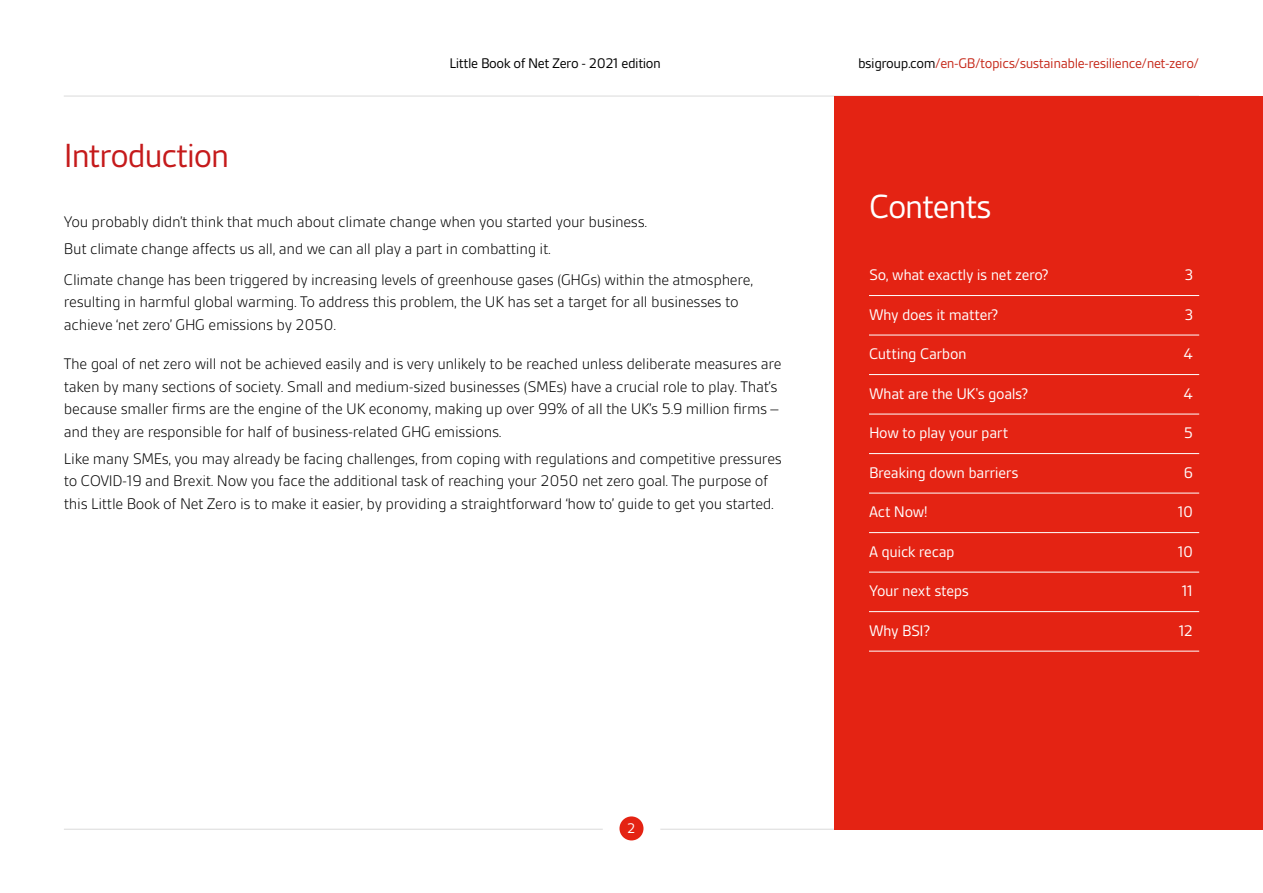
<style>
.page{position:relative;width:1263px;height:893px;background:#fff}
.page>*{position:absolute;margin:0;border:0;box-sizing:border-box;transform-origin:0 0}
.t1{font:36px "BSI Gesta";letter-spacing:-.04em;color:#c51a1b}
.t2{font:36px "BSI Gesta";letter-spacing:-.04em;color:#fff}
.t3{font:300 16.5px/22.5px "BSI Gesta";letter-spacing:-.02em;color:#000}
.t4{font:16.5px "BSI Gesta";letter-spacing:-.025em;color:#fff}
.t5{font:15px "BSI Gesta";letter-spacing:-.03em;color:#c62a1b}
.t6{font:15px "BSI Gesta";letter-spacing:-.03em;color:#000}
.t7{font:15px "BSI Gesta";color:#fff}
.s1{color:#000}
</style>
<div class="page">
<div style="left:619px;top:816px;width:24px;height:24px;background:#e42313;border-radius:50%"></div>
<hr style="left:64px;top:829px;width:539px;height:1px;background:#dadada">
<hr style="left:660px;top:829px;width:539px;height:1px;background:#dadada">
<hr style="left:64px;top:96px;width:1135px;height:1px;background:#dadada">
<div style="left:835px;top:96px;width:428px;height:734px;background:#e42313"></div>
<hr style="left:869px;top:295px;width:330px;height:1px;background:#fff">
<hr style="left:869px;top:335px;width:330px;height:1px;background:#fff">
<hr style="left:869px;top:374px;width:330px;height:1px;background:#fff">
<hr style="left:869px;top:414px;width:330px;height:1px;background:#fff">
<hr style="left:869px;top:453px;width:330px;height:1px;background:#fff">
<hr style="left:869px;top:493px;width:330px;height:1px;background:#fff">
<hr style="left:869px;top:532px;width:330px;height:1px;background:#fff">
<hr style="left:869px;top:572px;width:330px;height:1px;background:#fff">
<hr style="left:869px;top:611px;width:330px;height:1px;background:#fff">
<hr style="left:869px;top:651px;width:330px;height:1px;background:#fff">
<h1 class="t1" style="left:64px;top:137px;width:167px">Introduction</h1>
<p class="t6" style="left:449px;top:55px;width:213px">Little Book of Net Zero - 2021 edition</p>
<p class="t5" style="left:858px;top:55px;width:343px"><span class="s1">bsigroup.com</span>/en-GB/topics/sustainable-resilience/net-zero/</p>
<p class="t3" style="left:64px;top:208px;width:585px;line-height:27px">You probably didn’t think that much about climate change when you started your business.<br>But climate change affects us all, and we can all play a part in combatting it.</p>
<p class="t3" style="left:64px;top:268px;width:691px">Climate change has been triggered by increasing levels of greenhouse gases (GHGs) within the atmosphere, resulting in harmful global warming. To address this problem, the UK has set a target for all businesses to achieve ‘net zero’ GHG emissions by 2050.</p>
<p class="t3" style="left:64px;top:353px;width:719px">The goal of net zero will not be achieved easily and is very unlikely to be reached unless deliberate measures are taken by many sections of society. Small and medium-sized businesses (SMEs) have a crucial role to play. That’s because smaller firms are the engine of the UK economy, making up over 99% of all the UK’s 5.9 million firms – and they are responsible for half of business-related GHG emissions.</p>
<p class="t3" style="left:64px;top:447px;width:719px">Like many SMEs, you may already be facing challenges, from coping with regulations and competitive pressures to COVID-19 and Brexit. Now you face the additional task of reaching your 2050 net zero goal. The purpose of this Little Book of Net Zero is to make it easier, by providing a straightforward ‘how to’ guide to get you started.</p>
<p class="t7" style="left:627px;top:821px;width:10px">2</p>
<h1 class="t2" style="left:869px;top:188px;width:124px">Contents</h1>
<p class="t4" style="left:869px;top:266px;width:181px">So, what exactly is net zero?</p>
<p class="t4" style="left:1185px;top:266px;width:10px">3</p>
<p class="t4" style="left:869px;top:306px;width:131px">Why does it matter?</p>
<p class="t4" style="left:1185px;top:306px;width:10px">3</p>
<p class="t4" style="left:869px;top:345px;width:99px">Cutting Carbon</p>
<p class="t4" style="left:1183px;top:345px;width:11px">4</p>
<p class="t4" style="left:869px;top:385px;width:161px">What are the UK's goals?</p>
<p class="t4" style="left:1183px;top:385px;width:11px">4</p>
<p class="t4" style="left:869px;top:424px;width:141px">How to play your part</p>
<p class="t4" style="left:1184px;top:424px;width:11px">5</p>
<p class="t4" style="left:869px;top:464px;width:151px">Breaking down barriers</p>
<p class="t4" style="left:1184px;top:464px;width:11px">6</p>
<p class="t4" style="left:869px;top:503px;width:60px">Act Now!</p>
<p class="t4" style="left:1178px;top:503px;width:17px">10</p>
<p class="t4" style="left:869px;top:543px;width:87px">A quick recap</p>
<p class="t4" style="left:1178px;top:543px;width:17px">10</p>
<p class="t4" style="left:869px;top:582px;width:101px">Your next steps</p>
<p class="t4" style="left:1182px;top:582px;width:13px">11</p>
<p class="t4" style="left:869px;top:622px;width:63px">Why BSI?</p>
<p class="t4" style="left:1179px;top:622px;width:16px">12</p>
</div>
